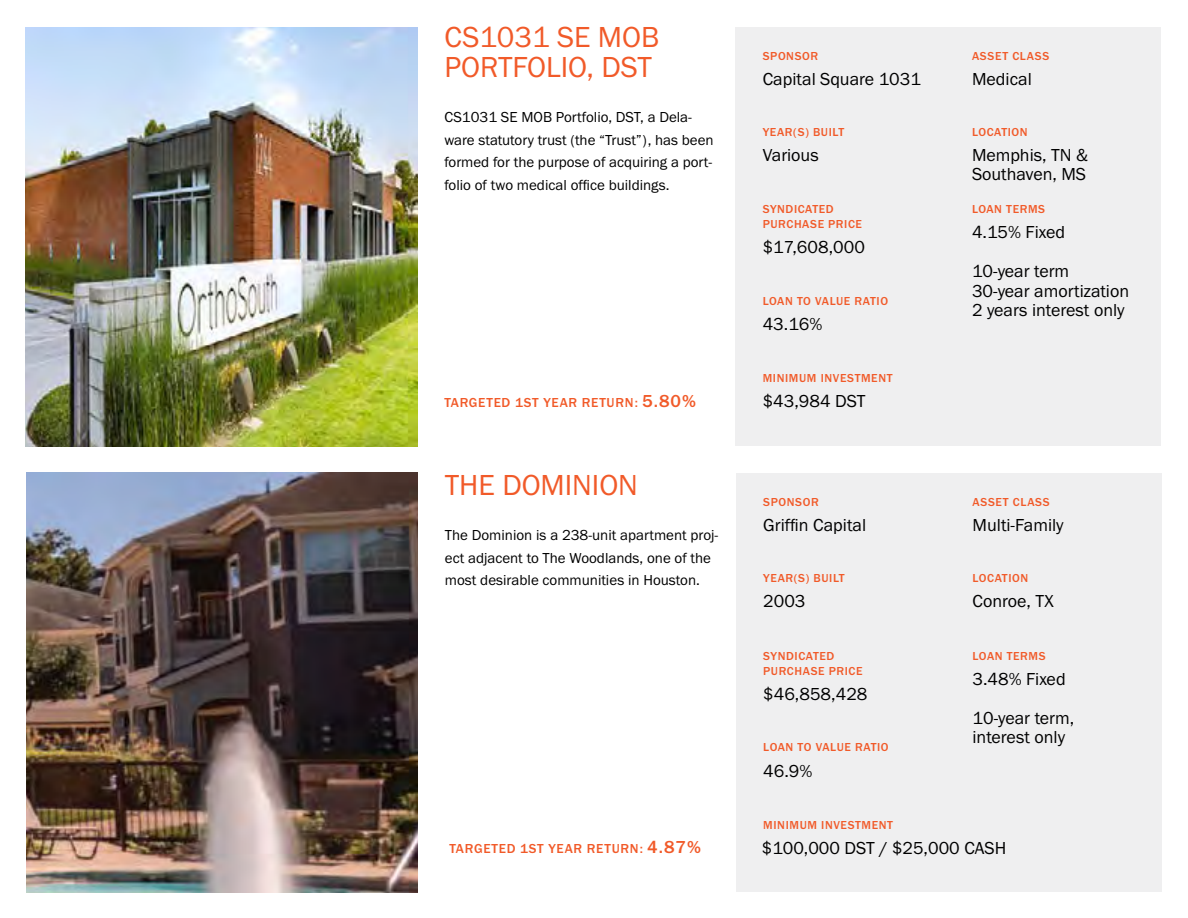
<style>
.page{position:relative;width:1188px;height:918px;background:#fff}
.page>*{position:absolute;margin:0;border:0;box-sizing:border-box;transform-origin:0 0}
.t1{font:30px/30px "Franklin Gothic URW Boo";color:#f15a29}
.t2{font:18px/39px "Franklin Gothic URW Boo";color:#000}
.t3{font:15px/22.5px "Franklin Gothic URW Boo";color:#000}
.t4{font:500 13.5px "Franklin Gothic URW";letter-spacing:.05em;color:#f15a29}
.t5{font:500 12px/15px "Franklin Gothic URW";letter-spacing:.05em;color:#f15a29}
.s1{font-size:18px}
</style>
<div class="page">
<div style="left:736px;top:473px;width:426px;height:419px;background:#efeff0"></div>
<img style="left:26px;top:472px;width:392px;height:421px">
<div style="left:735px;top:27px;width:426px;height:419px;background:#efeff0"></div>
<img style="left:26px;top:28px;width:391px;height:418px">
<h1 class="t1" style="left:444px;top:22px;width:216px">CS1031 SE MOB<br>PORTFOLIO, DST</h1>
<p class="t3" style="left:444px;top:106px;width:271px">CS1031 SE MOB Portfolio, DST, a Dela&shy;ware statutory trust (the “Trust”), has been formed for the purpose of acquiring a port&shy;folio of two medical office buildings.</p>
<p class="t4" style="left:444px;top:394px;width:253px">TARGETED 1ST YEAR RETURN: <span class="s1">5.80%</span></p>
<h1 class="t1" style="left:445px;top:470px;width:194px">THE DOMINION</h1>
<p class="t3" style="left:445px;top:524px;width:275px">The Dominion is a 238-unit apartment proj&shy;ect adjacent to The Woodlands, one of the most desirable communities in Houston.</p>
<p class="t4" style="left:449px;top:840px;width:253px">TARGETED 1ST YEAR RETURN: <span class="s1">4.87%</span></p>
<p class="t5" style="left:763px;top:48px;width:57px">SPONSOR</p>
<p class="t2" style="left:763px;top:59px;width:160px">Capital Square 1031</p>
<p class="t5" style="left:763px;top:124px;width:83px">YEAR(S) BUILT</p>
<p class="t2" style="left:763px;top:135px;width:57px">Various</p>
<p class="t5" style="left:763px;top:201px;width:101px">SYNDICATED<br>PURCHASE PRICE</p>
<p class="t2" style="left:763px;top:227px;width:104px">$17,608,000</p>
<p class="t5" style="left:763px;top:293px;width:127px">LOAN TO VALUE RATIO</p>
<p class="t2" style="left:763px;top:305px;width:61px">43.16%</p>
<p class="t5" style="left:763px;top:371px;width:131px">MINIMUM INVESTMENT</p>
<p class="t2" style="left:763px;top:381px;width:104px">$43,984 DST</p>
<p class="t5" style="left:763px;top:494px;width:57px">SPONSOR</p>
<p class="t2" style="left:763px;top:505px;width:105px">Griffin Capital</p>
<p class="t5" style="left:763px;top:571px;width:83px">YEAR(S) BUILT</p>
<p class="t2" style="left:763px;top:582px;width:44px">2003</p>
<p class="t5" style="left:763px;top:648px;width:101px">SYNDICATED<br>PURCHASE PRICE</p>
<p class="t2" style="left:763px;top:674px;width:106px">$46,858,428</p>
<p class="t5" style="left:763px;top:740px;width:127px">LOAN TO VALUE RATIO</p>
<p class="t2" style="left:763px;top:751px;width:51px">46.9%</p>
<p class="t5" style="left:763px;top:817px;width:131px">MINIMUM INVESTMENT</p>
<p class="t5" style="left:972px;top:48px;width:79px">ASSET CLASS</p>
<p class="t2" style="left:972px;top:59px;width:61px">Medical</p>
<p class="t5" style="left:972px;top:124px;width:57px">LOCATION</p>
<p class="t2" style="left:972px;top:145px;width:118px;line-height:19.5px">Memphis, TN &amp;<br>Southaven, MS</p>
<p class="t5" style="left:972px;top:201px;width:75px">LOAN TERMS</p>
<p class="t2" style="left:972px;top:212px;width:99px">4.15% Fixed<br>10-year term</p>
<p class="t2" style="left:972px;top:281px;width:159px;line-height:19.5px">30-year amortization<br>2 years interest only</p>
<p class="t5" style="left:973px;top:494px;width:79px">ASSET CLASS</p>
<p class="t2" style="left:973px;top:505px;width:93px">Multi-Family</p>
<p class="t5" style="left:973px;top:571px;width:57px">LOCATION</p>
<p class="t2" style="left:973px;top:581px;width:83px">Conroe, TX</p>
<p class="t5" style="left:973px;top:648px;width:75px">LOAN TERMS</p>
<p class="t2" style="left:973px;top:659px;width:103px">3.48% Fixed<br>10-year term,</p>
<p class="t2" style="left:973px;top:717px;width:94px">interest only</p>
<p class="t2" style="left:762px;top:828px;width:246px">$100,000 DST / $25,000 CASH</p>
</div>
